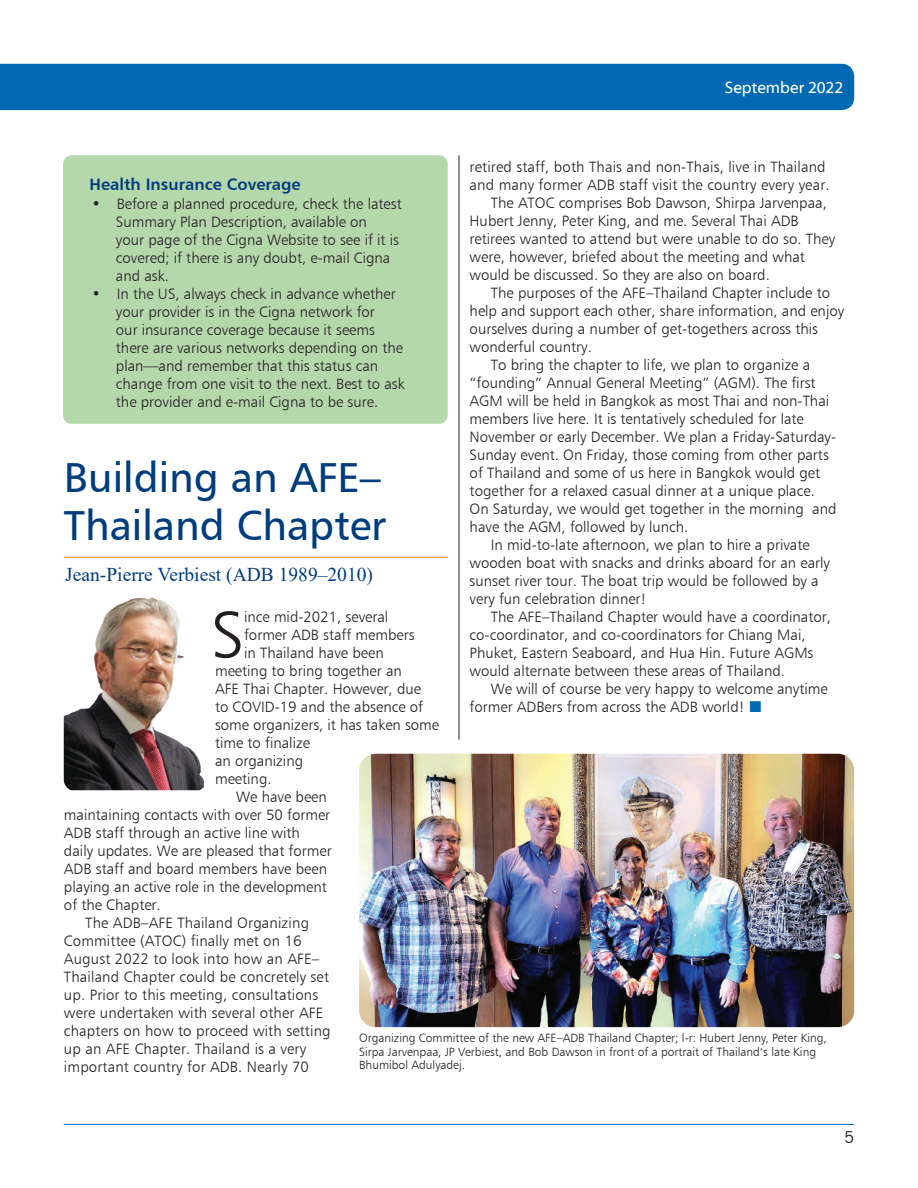
<style>
.page{position:relative;width:918px;height:1188px;background:#fff}
.page>*{position:absolute;margin:0;border:0;box-sizing:border-box;transform-origin:0 0}
.t1{font:66.9px "Humanist 777 BT Light B";color:#231f20}
.t2{font:42px/48px "Humanist 777 BT Roman B";color:#013d7d}
.t3{font:19.5px "Times New Roman";color:#013d7d}
.t4{font:16.65px "Myriad Web Pro";color:#fff}
.t5{font:16.5px "Humanist 777 BT Bold B";color:#013d7d}
.t6{font:16.5px "News Gothic BT";color:#231f20}
.t7{font:15px/18px "Humanist 777 BT Light B";color:#231f20}
.t8{font:12px/13.5px "Humanist 777 BT Light B";color:#231f20}
</style>
<div class="page">
<div style="left:0;top:64px;width:854px;height:46px;background:#0168b3"></div>
<hr style="left:64px;top:1124px;width:790px;height:1px;background:#0168b3">
<hr style="left:459px;top:155px;width:1px;height:585px;background:#231f20">
<div style="left:63px;top:155px;width:385px;height:269px;background:#b5d7ac;border-radius:9px"></div>
<hr style="left:64px;top:557px;width:384px;height:1px;background:#f68f1e">
<img style="left:64px;top:598px;width:141px;height:192px">
<img style="left:359px;top:754px;width:495px;height:273px">
<p class="t4" style="left:725px;top:78px;width:120px">September 2022</p>
<p class="t7" style="left:470px;top:157px;width:358px">retired staff, both Thais and non-Thais, live in Thailand</p>
<p class="t7" style="left:470px;top:175px;width:362px">and many former ADB staff visit the country every year.</p>
<p class="t7" style="left:491px;top:193px;width:338px">The ATOC comprises Bob Dawson, Shirpa Jarvenpaa,</p>
<p class="t7" style="left:470px;top:211px;width:331px">Hubert Jenny, Peter King, and me. Several Thai ADB</p>
<p class="t7" style="left:470px;top:229px;width:367px">retirees wanted to attend but were unable to do so. They</p>
<p class="t7" style="left:470px;top:247px;width:337px">were, however, briefed about the meeting and what</p>
<p class="t7" style="left:470px;top:265px;width:302px">would be discussed. So they are also on board.</p>
<p class="t7" style="left:491px;top:283px;width:341px">The purposes of the AFE–Thailand Chapter include to</p>
<p class="t7" style="left:470px;top:301px;width:376px">help and support each other, share information, and enjoy</p>
<p class="t7" style="left:470px;top:319px;width:350px">ourselves during a number of get-togethers across this</p>
<p class="t7" style="left:470px;top:337px;width:124px">wonderful country.</p>
<p class="t7" style="left:491px;top:355px;width:321px">To bring the chapter to life, we plan to organize a</p>
<p class="t7" style="left:470px;top:373px;width:347px">“founding” Annual General Meeting” (AGM). The first</p>
<p class="t7" style="left:470px;top:391px;width:361px">AGM will be held in Bangkok as most Thai and non-Thai</p>
<p class="t7" style="left:470px;top:409px;width:336px">members live here. It is tentatively scheduled for late</p>
<p class="t7" style="left:470px;top:427px;width:368px">November or early December. We plan a Friday-Saturday-</p>
<p class="t7" style="left:470px;top:445px;width:361px">Sunday event. On Friday, those coming from other parts</p>
<p class="t7" style="left:470px;top:463px;width:352px">of Thailand and some of us here in Bangkok would get</p>
<p class="t7" style="left:470px;top:481px;width:347px">together for a relaxed casual dinner at a unique place.</p>
<p class="t7" style="left:470px;top:499px;width:368px">On Saturday, we would get together in the morning and</p>
<p class="t7" style="left:470px;top:517px;width:220px">have the AGM, followed by lunch.</p>
<p class="t7" style="left:491px;top:535px;width:320px">In mid-to-late afternoon, we plan to hire a private</p>
<p class="t7" style="left:470px;top:553px;width:362px">wooden boat with snacks and drinks aboard for an early</p>
<p class="t7" style="left:470px;top:571px;width:350px">sunset river tour. The boat trip would be followed by a</p>
<p class="t7" style="left:470px;top:589px;width:178px">very fun celebration dinner!</p>
<p class="t7" style="left:491px;top:607px;width:342px">The AFE–Thailand Chapter would have a coordinator,</p>
<p class="t7" style="left:470px;top:625px;width:338px">co-coordinator, and co-coordinators for Chiang Mai,</p>
<p class="t7" style="left:470px;top:643px;width:345px">Phuket, Eastern Seaboard, and Hua Hin. Future AGMs</p>
<p class="t7" style="left:470px;top:661px;width:317px">would alternate between these areas of Thailand.</p>
<p class="t7" style="left:491px;top:679px;width:338px">We will of course be very happy to welcome anytime</p>
<p class="t7" style="left:470px;top:697px;width:277px">former ADBers from across the ADB world!</p>
<p class="t5" style="left:90px;top:174px;width:213px">Health Insurance Coverage</p>
<p class="t7" style="left:116px;top:194px;width:287px;text-indent:-24px">• Before a planned procedure, check the latest Summary Plan Description, available on<br>your page of the Cigna Website to see if it is covered; if there is any doubt, e-mail Cigna and ask.</p>
<p class="t7" style="left:116px;top:284px;width:290px;text-indent:-24px">• In the US, always check in advance whether your provider is in the Cigna network for<br>our insurance coverage because it seems there are various networks depending on the plan—and remember that this status can change from one visit to the next. Best to ask the provider and e-mail Cigna to be sure.</p>
<h2 class="t2" style="left:64px;top:452px;width:324px">Building an AFE–<br>Thailand Chapter</h2>
<h3 class="t3" style="left:65px;top:561px;width:309px">Jean-Pierre Verbiest (ADB 1989–2010)</h3>
<h1 class="t1" style="left:211px;top:594px;width:35px">S</h1>
<p class="t7" style="left:244px;top:607px;width:146px">ince mid-2021, several</p>
<p class="t7" style="left:244px;top:625px;width:172px">former ADB staff members</p>
<p class="t7" style="left:244px;top:643px;width:141px">in Thailand have been</p>
<p class="t7" style="left:215px;top:661px;width:188px">meeting to bring together an</p>
<p class="t7" style="left:215px;top:679px;width:208px">AFE Thai Chapter. However, due</p>
<p class="t7" style="left:215px;top:697px;width:210px">to COVID-19 and the absence of</p>
<p class="t7" style="left:215px;top:715px;width:226px">some organizers, it has taken some</p>
<p class="t7" style="left:215px;top:733px;width:97px">time to finalize</p>
<p class="t7" style="left:215px;top:751px;width:90px">an organizing</p>
<p class="t7" style="left:215px;top:769px;width:58px">meeting.</p>
<p class="t7" style="left:236px;top:787px;width:92px">We have been</p>
<p class="t7" style="left:64px;top:805px;width:268px">maintaining contacts with over 50 former</p>
<p class="t7" style="left:64px;top:823px;width:237px">ADB staff through an active line with</p>
<p class="t7" style="left:64px;top:841px;width:269px">daily updates. We are pleased that former</p>
<p class="t7" style="left:64px;top:859px;width:265px">ADB staff and board members have been</p>
<p class="t7" style="left:64px;top:877px;width:264px">playing an active role in the development</p>
<p class="t7" style="left:64px;top:895px;width:98px">of the Chapter.</p>
<p class="t7" style="left:85px;top:913px;width:225px">The ADB–AFE Thailand Organizing</p>
<p class="t7" style="left:64px;top:931px;width:239px">Committee (ATOC) finally met on 16</p>
<p class="t7" style="left:64px;top:949px;width:257px">August 2022 to look into how an AFE–</p>
<p class="t7" style="left:64px;top:967px;width:267px">Thailand Chapter could be concretely set</p>
<p class="t7" style="left:64px;top:985px;width:256px">up. Prior to this meeting, consultations</p>
<p class="t7" style="left:64px;top:1003px;width:261px">were undertaken with several other AFE</p>
<p class="t7" style="left:64px;top:1021px;width:268px">chapters on how to proceed with setting</p>
<p class="t7" style="left:64px;top:1039px;width:244px">up an AFE Chapter. Thailand is a very</p>
<p class="t7" style="left:64px;top:1057px;width:247px">important country for ADB. Nearly 70</p>
<p class="t8" style="left:359px;top:1031px;width:469px">Organizing Committee of the new AFE–ADB Thailand Chapter; l-r: Hubert Jenny, Peter King,<br>Sirpa Jarvenpaa, JP Verbiest, and Bob Dawson in front of a portrait of Thailand’s late King<br>Bhumibol Adulyadej.</p>
<p class="t6" style="left:844px;top:1127px;width:11px">5</p>
</div>
